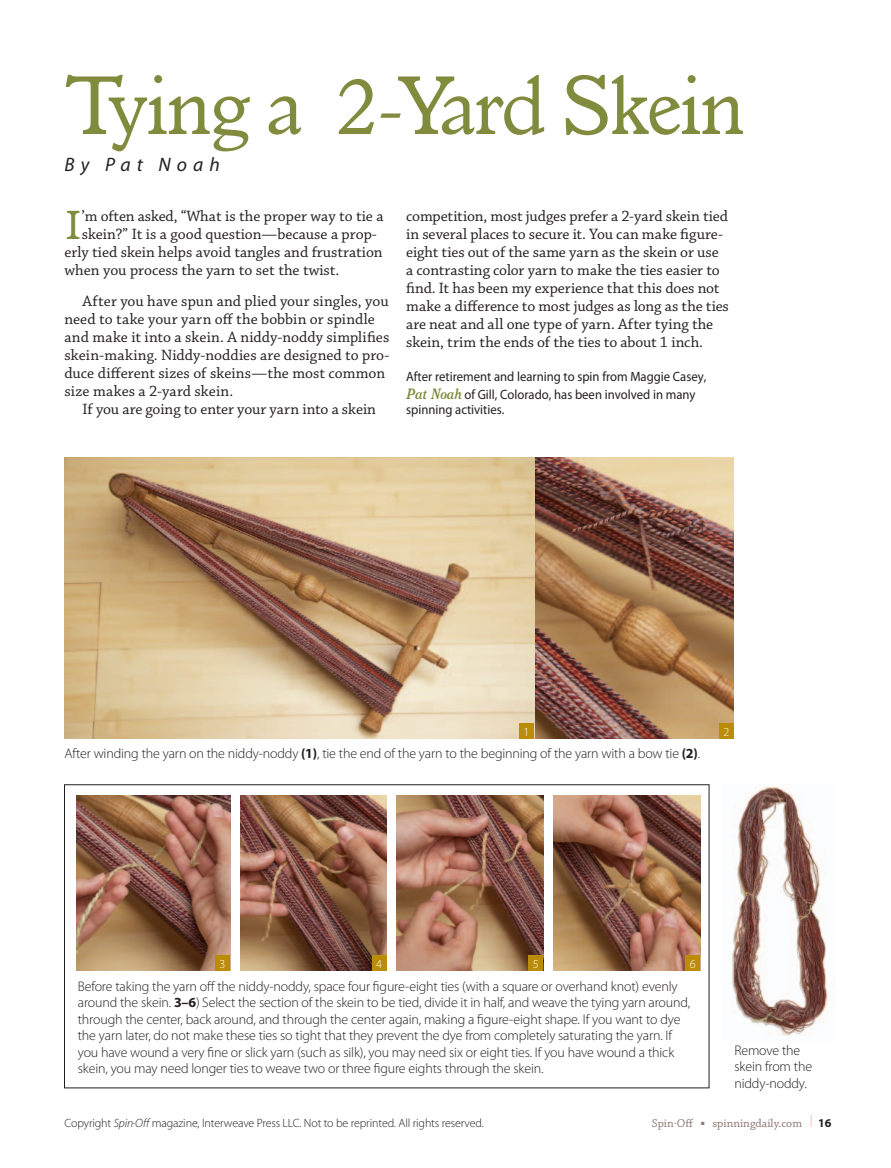
<style>
.page{position:relative;width:891px;height:1168px;background:#fff}
.page>*{position:absolute;margin:0;border:0;box-sizing:border-box;transform-origin:0 0}
.t1{font:82.5px "Italian Old Style MT Std";letter-spacing:-.03em;color:#808b3e}
.t2{font:40.35px "Italian Old Style MT Std";color:#808b3e}
.t3{font:italic 19.5px "Myriad Pro";letter-spacing:.31em;color:#231f20}
.t4{font:15.75px/18px "Chaparral Pro";color:#231f20}
.t5{font:300 13.95px/16.5px "Myriad Pro";letter-spacing:-.01em;color:#231f20}
.t6{font:13.5px/18px "Myriad Pro";color:#231f20;scale:.94 1}
.t7{font:300 12.15px "Myriad Pro";color:#fff}
.t8{font:300 12px "Myriad Pro";letter-spacing:-.01em;color:#231f20}
.t9{font:12px "Chaparral Pro";color:#8d7872}
.s1{font-family:"Italian Old Style MT Std";font-weight:700;font-style:italic;font-size:15px;color:#808b3e}
.s2{font-weight:700}
.s3{font-style:italic}
.s4{font-family:"Myriad Pro";font-weight:300;font-size:18px;color:#f6b093}
.s5{font-family:"Myriad Pro";font-weight:700;color:#231f20}
</style>
<div class="page">
<img style="left:534px;top:458px;width:200px;height:281px">
<svg style="left:64px;top:458px;width:470px;height:281px;background:#c9ac87"></svg>
<div style="left:519px;top:724px;width:15px;height:15px;background:#bb8c07"></div>
<div style="left:719px;top:724px;width:15px;height:15px;background:#bb8c07"></div>
<img style="left:732px;top:786px;width:96px;height:250px">
<img style="left:77px;top:795px;width:153px;height:175px">
<img style="left:240px;top:795px;width:147px;height:175px">
<img style="left:397px;top:795px;width:146px;height:175px">
<img style="left:554px;top:795px;width:146px;height:175px">
<div style="left:215px;top:955px;width:15px;height:15px;background:#bb8c07"></div>
<div style="left:372px;top:955px;width:15px;height:15px;background:#bb8c07"></div>
<div style="left:528px;top:955px;width:15px;height:15px;background:#bb8c07"></div>
<div style="left:685px;top:955px;width:15px;height:15px;background:#bb8c07"></div>
<h1 class="t1" style="left:64px;top:55px;width:682px">Tying a 2-Yard Skein</h1>
<p class="t3" style="left:64px;top:153px;width:157px">By Pat Noah</p>
<h2 class="t2" style="left:64px;top:200px;width:19px">I</h2>
<p class="t4" style="left:82px;top:207px;width:303px">’m often asked, “What is the proper way to tie a</p>
<p class="t4" style="left:82px;top:225px;width:297px">skein?” It is a good question—because a prop-</p>
<p class="t4" style="left:65px;top:243px;width:320px">erly tied skein helps avoid tangles and frustration</p>
<p class="t4" style="left:65px;top:261px;width:276px">when you process the yarn to set the twist.</p>
<p class="t4" style="left:65px;top:293px;width:327px;text-indent:18px">After you have spun and plied your singles, you need to take your yarn off the bobbin or spindle and make it into a skein. A niddy-noddy simplifies skein-making. Niddy-noddies are designed to pro&shy;duce different sizes of skeins—the most common size makes a 2-yard skein.</p>
<p class="t4" style="left:83px;top:401px;width:295px">If you are going to enter your yarn into a skein</p>
<p class="t4" style="left:406px;top:207px;width:324px">competition, most judges prefer a 2-yard skein tied in several places to secure it. You can make figure&shy;eight ties out of the same yarn as the skein or use a contrasting color yarn to make the ties easier to find. It has been my experience that this does not make a difference to most judges as long as the ties are neat and all one type of yarn. After tying the skein, trim the ends of the ties to about 1 inch.</p>
<p class="t6" style="left:406px;top:367px;width:321px">After retirement and learning to spin from Maggie Casey,<br><span class="s1">Pat Noah</span> of Gill, Colorado, has been involved in many</p>
<p class="t6" style="left:406px;top:400px;width:106px">spinning activities.</p>
<p class="t7" style="left:524px;top:724px;width:7px">1</p>
<p class="t7" style="left:723px;top:724px;width:7px">2</p>
<p class="t5" style="left:64px;top:745px;width:637px">After winding the yarn on the niddy-noddy <span class="s2">(1)</span>, tie the end of the yarn to the beginning of the yarn with a bow tie <span class="s2">(2)</span>.</p>
<p class="t7" style="left:220px;top:956px;width:7px">3</p>
<p class="t7" style="left:376px;top:956px;width:7px">4</p>
<p class="t7" style="left:533px;top:956px;width:7px">5</p>
<p class="t7" style="left:690px;top:956px;width:7px">6</p>
<p class="t5" style="left:78px;top:977px;width:614px">Before taking the yarn off the niddy-noddy, space four figure-eight ties (with a square or overhand knot) evenly around the skein. <span class="s2">3–6</span>) Select the section of the skein to be tied, divide it in half, and weave the tying yarn around, through the center, back around, and through the center again, making a figure-eight shape. If you want to dye the yarn later, do not make these ties so tight that they prevent the dye from completely saturating the yarn. If you have wound a very fine or slick yarn (such as silk), you may need six or eight ties. If you have wound a thick skein, you may need longer ties to weave two or three figure eights through the skein.</p>
<p class="t5" style="left:734px;top:1042px;width:79px">Remove the skein from the niddy-noddy.</p>
<p class="t8" style="left:64px;top:1116px;width:421px">Copyright <span class="s3">Spin</span><sup>.</sup><span class="s3">Off</span> magazine, Interweave Press LLC. Not to be reprinted. All rights reserved.</p>
<p class="t9" style="left:652px;top:1117px;width:43px">Spin.Off</p>
<p class="t9" style="left:701px;top:1117px;width:132px">■ spinningdaily.com <span class="s4">I</span> <span class="s5">16</span></p>
</div>
